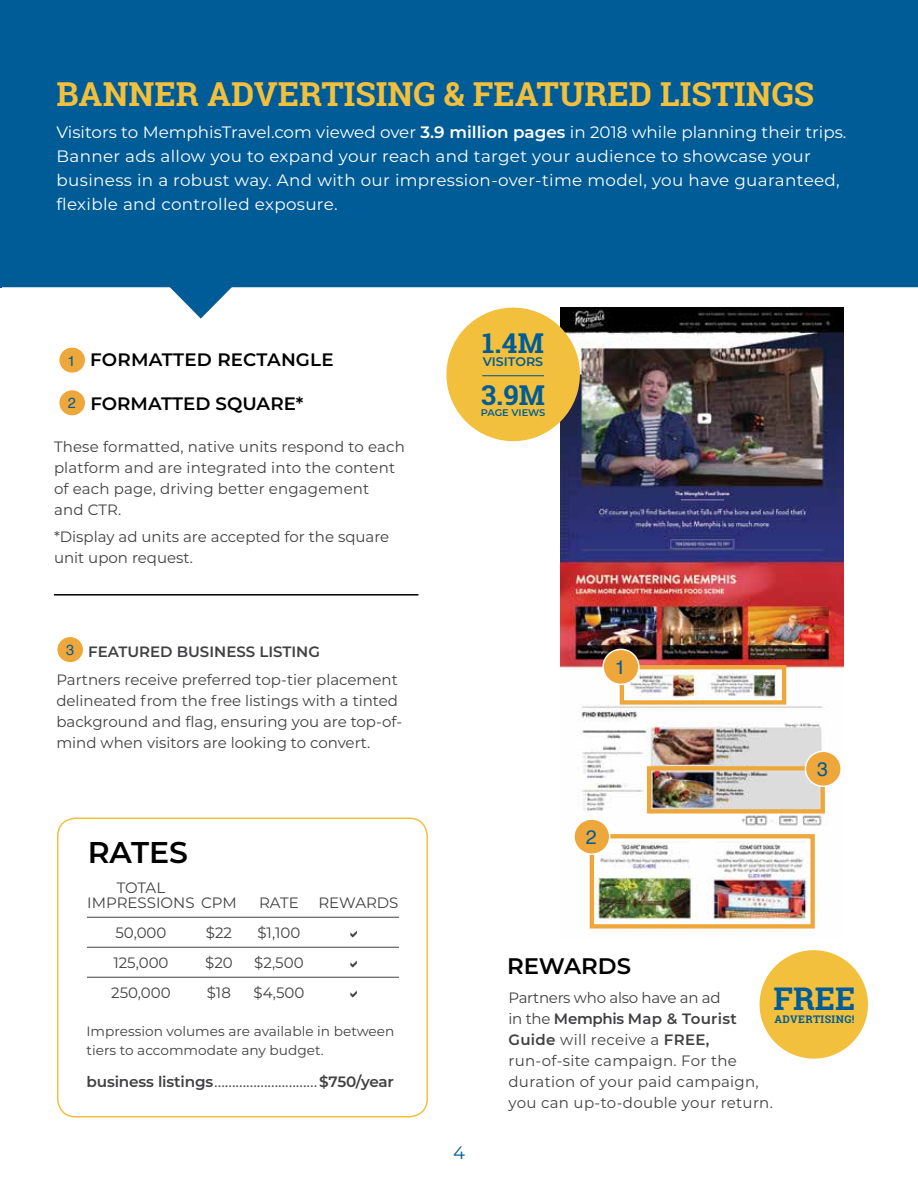
<style>
.page{position:relative;width:918px;height:1188px;background:#fff}
.page>*{position:absolute;margin:0;border:0;box-sizing:border-box;transform-origin:0 0}
.t1{font:700 33px "Roboto Slab";color:#f2c03c}
.t2{font:700 31.2px "Roboto Slab";color:#005c97}
.t3{font:600 30px "Montserrat";color:#000}
.t4{font:700 27.3px "Roboto Slab";color:#005c97}
.t5{font:600 22.5px "Montserrat";color:#000}
.t6{font:19.65px "Helvetica";color:#005c97}
.t7{font:600 18px "Montserrat";color:#000}
.t8{font:18px "Montserrat";color:#005c97}
.t9{font:16.5px/24px "Montserrat";letter-spacing:.02em;color:#fff}
.t10{font:16.5px "Montserrat";color:#414042}
.t11{font:15px/21px "Montserrat";color:#414042}
.t12{font:15px/21px "Montserrat";letter-spacing:.02em;color:#414042}
.t13{font:13.5px/19.5px "Montserrat";color:#414042}
.t14{font:600 12.45px "Montserrat";color:#005c97}
.t15{font:700 10.5px "Roboto Slab";letter-spacing:.04em;color:#005c97}
.t16{font:600 9.6px "Montserrat";letter-spacing:-.01em;color:#005c97}
.s1{font-weight:600}
.s2{font-family:"Helvetica";font-weight:400;font-size:14.55px;color:#005c97}
.s3{font-family:"Helvetica";font-size:14.55px;color:#005c97}
.s4{font-weight:600;font-size:15px}
</style>
<div class="page">
<div style="left:59px;top:347px;width:26px;height:26px;background:#eea73b;border-radius:50%"></div>
<div style="left:58px;top:347px;width:28px;height:27px;border:1px solid #fff;border-radius:50%"></div>
<div style="left:59px;top:390px;width:26px;height:26px;background:#eea73b;border-radius:50%"></div>
<div style="left:58px;top:389px;width:28px;height:27px;border:1px solid #fff;border-radius:50%"></div>
<div style="left:57px;top:637px;width:27px;height:26px;background:#eea73b;border-radius:50%"></div>
<div style="left:56px;top:636px;width:28px;height:27px;border:1px solid #fff;border-radius:50%"></div>
<div style="left:57px;top:818px;width:371px;height:300px;border:2px solid #f2c03c;border-radius:18px"></div>
<hr style="left:87px;top:917px;width:312px;height:1px;background:#414042">
<hr style="left:87px;top:947px;width:312px;height:1px;background:#414042">
<hr style="left:87px;top:977px;width:312px;height:1px;background:#414042">
<div style="left:72px;top:864px;width:343px;height:152px;border:2px solid #fff;border-radius:18px"></div>
<div style="left:0;top:0;width:918px;height:137px;background:#005c97"></div>
<svg style="left:165px;top:287px;width:71px;height:32px"></svg>
<div style="left:0;top:137px;width:918px;height:150px;background:#005c97"></div>
<hr style="left:54px;top:594px;width:364px;height:2px;background:#000">
<img style="left:560px;top:307px;width:284px;height:622px">
<div style="left:590px;top:834px;width:225px;height:95px;border:4px solid #eea73b"></div>
<div style="left:574px;top:819px;width:36px;height:35px;background:#eea73b;border-radius:50%"></div>
<div style="left:573px;top:818px;width:37px;height:37px;border:1px solid #fff;border-radius:50%"></div>
<div style="left:620px;top:665px;width:166px;height:40px;border:4px solid #eea73b"></div>
<svg style="left:446px;top:307px;width:141px;height:141px"></svg>
<hr style="left:482px;top:375px;width:62px;height:1px;background:#005c97">
<div style="left:603px;top:649px;width:36px;height:35px;background:#eea73b;border-radius:50%"></div>
<div style="left:602px;top:649px;width:38px;height:36px;border:1px solid #fff;border-radius:50%"></div>
<svg style="left:759px;top:950px;width:109px;height:109px"></svg>
<div style="left:647px;top:766px;width:178px;height:48px;border:4px solid #eea73b"></div>
<div style="left:805px;top:751px;width:36px;height:35px;background:#eea73b;border-radius:50%"></div>
<div style="left:805px;top:751px;width:37px;height:36px;border:1px solid #fff;border-radius:50%"></div>
<h1 class="t1" style="left:57px;top:71px;width:759px">BANNER ADVERTISING &amp; FEATURED LISTINGS</h1>
<p class="t9" style="left:57px;top:120px;width:791px">Visitors to MemphisTravel.com viewed over <span class="s1">3.9 million pages</span> in 2018 while planning their trips.<br>Banner ads allow you to expand your reach and target your audience to showcase your business in a robust way. And with our impression-over-time model, you have guaranteed, flexible and controlled exposure.</p>
<p class="t7" style="left:67px;top:347px;width:268px"><span class="s2">1</span> FORMATTED RECTANGLE</p>
<p class="t7" style="left:68px;top:391px;width:237px"><span class="s2">2</span> FORMATTED SQUARE*</p>
<p class="t11" style="left:54px;top:435px;width:352px">These formatted, native units respond to each platform and are integrated into the content of each page, driving better engagement<br>and CTR.</p>
<p class="t11" style="left:54px;top:526px;width:337px">*Display ad units are accepted for the square unit upon request.</p>
<p class="t11" style="left:56px;top:637px;width:343px;line-height:27.8px;text-indent:10px"><span class="s3">3</span> <span class="s1">FEATURED BUSINESS LISTING<br></span>Partners receive preferred top-tier placement</p>
<p class="t11" style="left:56px;top:690px;width:347px">delineated from the free listings with a tinted background and flag, ensuring you are top-of&shy;mind when visitors are looking to convert.</p>
<h3 class="t3" style="left:88px;top:831px;width:102px">RATES</h3>
<p class="t11" style="left:87px;top:880px;width:151px;line-height:15px;text-indent:29px">TOTAL<br>IMPRESSIONS CPM</p>
<p class="t11" style="left:259px;top:892px;width:41px">RATE</p>
<p class="t11" style="left:318px;top:892px;width:82px">REWARDS</p>
<p class="t11" style="left:115px;top:922px;width:53px">50,000</p>
<p class="t11" style="left:206px;top:922px;width:28px">$22</p>
<p class="t11" style="left:258px;top:922px;width:44px">$1,100</p>
<p class="t11" style="left:113px;top:952px;width:57px">125,000</p>
<p class="t11" style="left:205px;top:952px;width:29px">$20</p>
<p class="t11" style="left:254px;top:952px;width:51px">$2,500</p>
<p class="t11" style="left:111px;top:982px;width:61px">250,000</p>
<p class="t11" style="left:207px;top:982px;width:26px">$18</p>
<p class="t11" style="left:253px;top:982px;width:53px">$4,500</p>
<p class="t13" style="left:86px;top:1021px;width:309px">Impression volumes are available in between tiers to accommodate any budget.</p>
<p class="t10" style="left:86px;top:1070px;width:309px"><span class="s4">business listings</span>.............................<span class="s4">$750/year</span></p>
<h3 class="t4" style="left:482px;top:325px;width:63px">1.4M</h3>
<p class="t14" style="left:483px;top:353px;width:62px">VISITORS</p>
<h3 class="t4" style="left:481px;top:376px;width:65px">3.9M</h3>
<p class="t16" style="left:481px;top:406px;width:66px">PAGE VIEWS</p>
<h3 class="t6" style="left:615px;top:652px;width:12px">1</h3>
<h3 class="t6" style="left:586px;top:822px;width:12px">2</h3>
<h3 class="t6" style="left:817px;top:754px;width:12px">3</h3>
<p class="t8" style="left:453px;top:1140px;width:13px">4</p>
<h3 class="t5" style="left:507px;top:950px;width:126px">REWARDS</h3>
<p class="t12" style="left:508px;top:987px;width:266px">Partners who also have an ad<br>in the <span class="s1">Memphis Map &amp; Tourist<br>Guide</span> will receive a <span class="s1">FREE, </span>run-of-site campaign. For the duration of your paid campaign, you can up-to-double your return.</p>
<h2 class="t2" style="left:774px;top:977px;width:83px">FREE</h2>
<p class="t15" style="left:774px;top:1012px;width:82px">ADVERTISING!</p>
</div>
